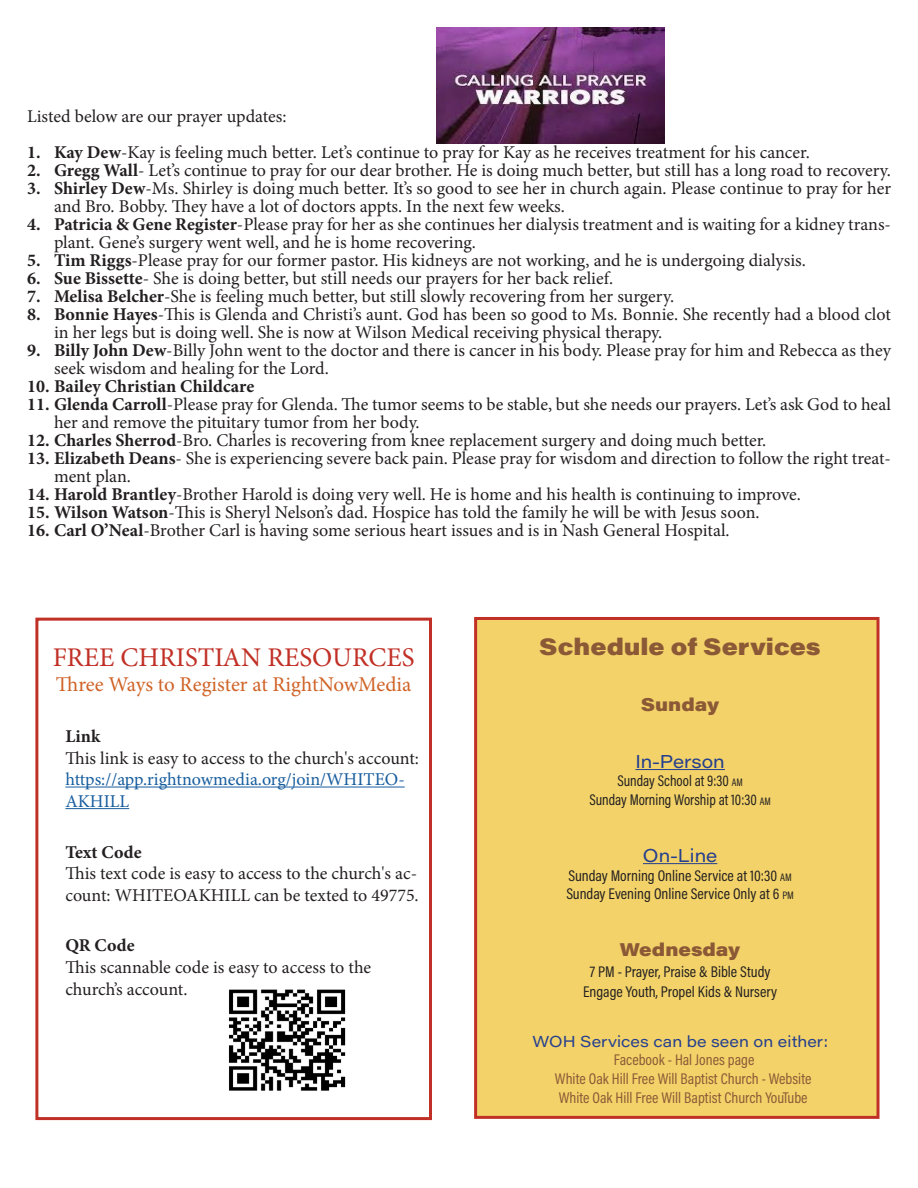
<style>
.page{position:relative;width:918px;height:1188px;background:#fff}
.page>*{position:absolute;margin:0;border:0;box-sizing:border-box;transform-origin:0 0}
.t1{font:27px "Minion Pro";color:#c13026}
.t2{font:900 23.4px "Acumin Pro Wide";color:#8c5937}
.t3{font:21px "Minion Pro";color:#d06327}
.t4{font:18.3px "Acumin Pro Wide";color:#253f8e}
.t5{font:900 18.3px "Acumin Pro Wide";color:#8c5937}
.t6{font:18px/18px "Minion Pro";letter-spacing:-.005em;color:#231f20}
.t7{font:18px/21.6px "Minion Pro";color:#175d9e}
.t8{font:700 18px "Minion Pro";letter-spacing:.005em;color:#231f20}
.t9{font:15.6px "Acumin Pro Cond";color:#231f20}
.t10{font:15.6px "Acumin Pro Cond";color:#8c5937}
.t11{font:15.6px "Acumin Pro Cond";color:#231f20;scale:.95 1}
.t12{font:15.6px "Acumin Pro Wide";letter-spacing:.005em;color:#253f8e}
.s1{font-weight:700}
.s2{font-size:10.95px}
</style>
<div class="page">
<div style="left:476px;top:618px;width:402px;height:499px;background:#f3d369"></div>
<hr style="left:635px;top:769px;width:90px;height:1px;background:#253f8e">
<hr style="left:643px;top:863px;width:74px;height:1px;background:#253f8e">
<div style="left:474px;top:617px;width:406px;height:502px;border:3px solid #c13026"></div>
<hr style="left:65px;top:787px;width:340px;height:1px;background:#175d9e">
<hr style="left:65px;top:808px;width:64px;height:1px;background:#175d9e">
<div style="left:35px;top:618px;width:397px;height:502px;border:3px solid #c13026"></div>
<img style="left:229px;top:989px;width:117px;height:102px">
<img style="left:436px;top:27px;width:228px;height:117px">
<p class="t6" style="left:27px;top:107px;width:261px">Listed below are our prayer updates:</p>
<p class="t6" style="left:27px;top:143px;width:784px"><span class="s1">1. Kay Dew</span>-Kay is feeling much better. Let’s continue to pray for Kay as he receives treatment for his cancer.</p>
<p class="t6" style="left:27px;top:161px;width:866px"><span class="s1">2. Gregg Wall</span>- Let’s continue to pray for our dear brother. He is doing much better, but still has a long road to recovery.</p>
<p class="t6" style="left:54px;top:179px;width:839px;text-indent:-27px"><span class="s1">3. Shirley Dew</span>-Ms. Shirley is doing much better. It’s so good to see her in church again. Please continue to pray for her and Bro. Bobby. They have a lot of doctors appts. In the next few weeks.</p>
<p class="t6" style="left:54px;top:215px;width:839px;text-indent:-27px"><span class="s1">4. Patricia &amp; Gene Register</span>-Please pray for her as she continues her dialysis treatment and is waiting for a kidney trans&shy;plant. Gene’s surgery went well, and he is home recovering.</p>
<p class="t6" style="left:27px;top:251px;width:780px"><span class="s1">5. Tim Riggs</span>-Please pray for our former pastor. His kidneys are not working, and he is undergoing dialysis.</p>
<p class="t6" style="left:27px;top:269px;width:588px"><span class="s1">6. Sue Bissette</span>- She is doing better, but still needs our prayers for her back relief.</p>
<p class="t6" style="left:27px;top:287px;width:649px"><span class="s1">7. Melisa Belcher</span>-She is feeling much better, but still slowly recovering from her surgery.</p>
<p class="t6" style="left:54px;top:305px;width:838px;text-indent:-27px"><span class="s1">8. Bonnie Hayes</span>-This is Glenda and Christi’s aunt. God has been so good to Ms. Bonnie. She recently had a blood clot in her legs but is doing well. She is now at Wilson Medical receiving physical therapy.</p>
<p class="t6" style="left:54px;top:341px;width:839px;text-indent:-27px"><span class="s1">9. Billy John Dew</span>-Billy John went to the doctor and there is cancer in his body. Please pray for him and Rebecca as they seek wisdom and healing for the Lord.</p>
<p class="t8" style="left:27px;top:373px;width:229px">10. Bailey Christian Childcare</p>
<p class="t6" style="left:54px;top:395px;width:838px;text-indent:-27px"><span class="s1">11. Glenda Carroll</span>-Please pray for Glenda. The tumor seems to be stable, but she needs our prayers. Let’s ask God to heal her and remove the pituitary tumor from her body.</p>
<p class="t6" style="left:27px;top:431px;width:741px"><span class="s1">12. Charles Sherrod</span>-Bro. Charles is recovering from knee replacement surgery and doing much better.</p>
<p class="t6" style="left:54px;top:449px;width:839px;text-indent:-27px"><span class="s1">13. Elizabeth Deans</span>- She is experiencing severe back pain. Please pray for wisdom and direction to follow the right treat&shy;ment plan.</p>
<p class="t6" style="left:27px;top:485px;width:775px"><span class="s1">14. Harold Brantley</span>-Brother Harold is doing very well. He is home and his health is continuing to improve.</p>
<p class="t6" style="left:27px;top:503px;width:734px"><span class="s1">15. Wilson Watson</span>-This is Sheryl Nelson’s dad. Hospice has told the family he will be with Jesus soon.</p>
<p class="t6" style="left:27px;top:521px;width:704px"><span class="s1">16. Carl O’Neal</span>-Brother Carl is having some serious heart issues and is in Nash General Hospital.</p>
<p class="t1" style="left:53px;top:639px;width:364px">FREE CHRISTIAN RESOURCES</p>
<p class="t3" style="left:56px;top:671px;width:357px">Three Ways to Register at RightNowMedia</p>
<p class="t8" style="left:65px;top:724px;width:37px">Link</p>
<p class="t6" style="left:65px;top:749px;width:355px">This link is easy to access to the church's account:</p>
<p class="t7" style="left:65px;top:769px;width:341px">https://app.rightnowmedia.org/join/WHITEO-<br>AKHILL</p>
<p class="t8" style="left:65px;top:839px;width:78px">Text Code</p>
<p class="t6" style="left:65px;top:863px;width:355px;line-height:21.6px">This text code is easy to access to the church's ac&shy;count: WHITEOAKHILL can be texted to 49775.</p>
<p class="t8" style="left:65px;top:933px;width:71px">QR Code</p>
<p class="t6" style="left:65px;top:957px;width:307px;line-height:21.6px">This scannable code is easy to access to the church’s account.</p>
<p class="t2" style="left:540px;top:629px;width:283px">Schedule of Services</p>
<p class="t5" style="left:641px;top:691px;width:80px">Sunday</p>
<p class="t4" style="left:635px;top:748px;width:91px">In-Person</p>
<p class="t11" style="left:618px;top:771px;width:133px">Sunday School at 9:30 <span class="s2">AM</span></p>
<p class="t11" style="left:590px;top:790px;width:192px">Sunday Morning Worship at 10:30 <span class="s2">AM</span></p>
<p class="t4" style="left:643px;top:842px;width:76px">On-Line</p>
<p class="t9" style="left:569px;top:865px;width:225px">Sunday Morning Online Service at 10:30 <span class="s2">AM</span></p>
<p class="t9" style="left:566px;top:884px;width:229px">Sunday Evening Online Service Only at 6 <span class="s2">PM</span></p>
<p class="t5" style="left:620px;top:936px;width:122px">Wednesday</p>
<p class="t9" style="left:590px;top:961px;width:182px">7 PM - Prayer, Praise &amp; Bible Study</p>
<p class="t9" style="left:583px;top:982px;width:195px">Engage Youth, Propel Kids &amp; Nursery</p>
<p class="t12" style="left:532px;top:1030px;width:297px">WOH Services can be seen on either:</p>
<p class="t10" style="left:614px;top:1050px;width:142px">Facebook - Hal Jones page</p>
<p class="t10" style="left:555px;top:1069px;width:258px">White Oak Hill Free Will Baptist Church - Website</p>
<p class="t10" style="left:559px;top:1087px;width:251px">White Oak Hill Free Will Baptist Church YouTube</p>
</div>
